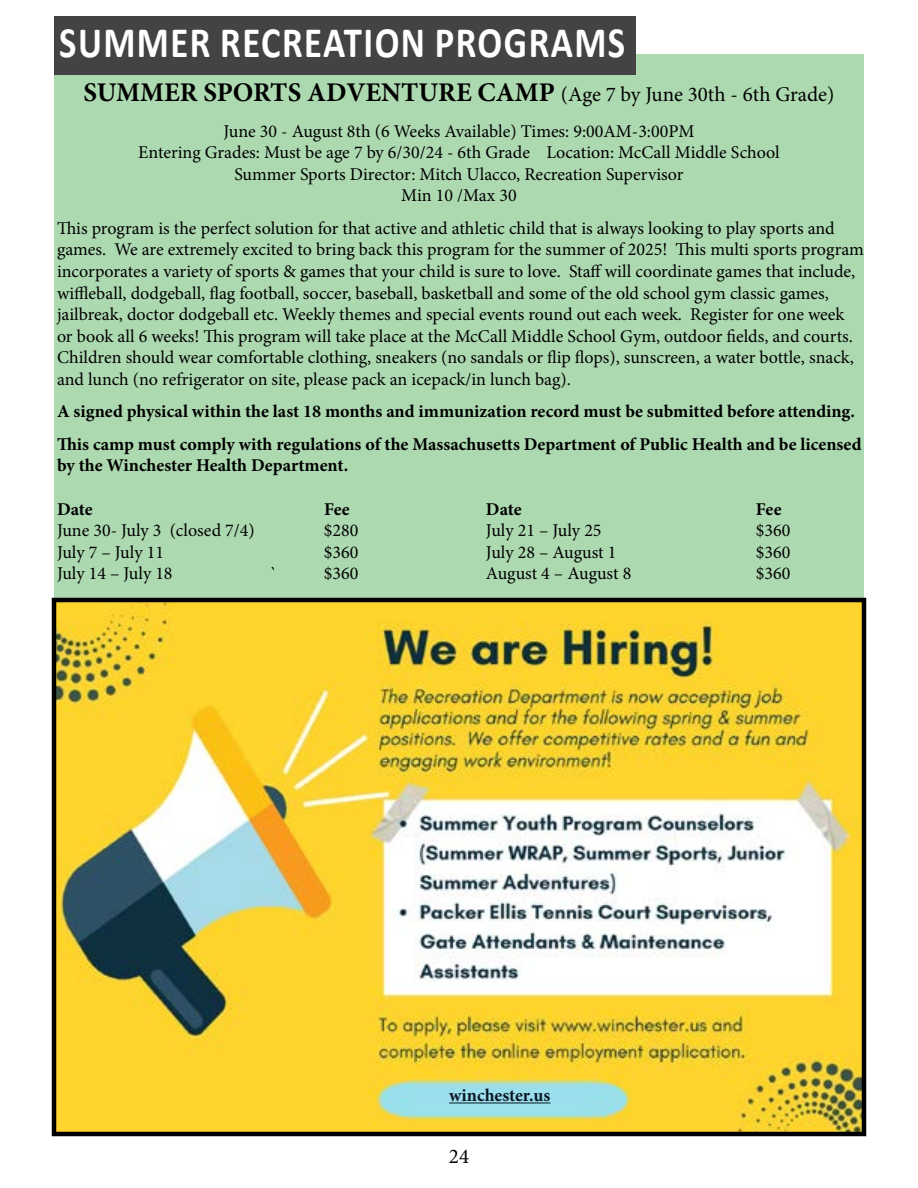
<style>
.page{position:relative;width:918px;height:1188px;background:#fff}
.page>*{position:absolute;margin:0;border:0;box-sizing:border-box;transform-origin:0 0}
.t1{font:700 43.5px "Calibri";letter-spacing:.04em;color:#fff;scale:.84 1}
.t2{font:700 27px "Minion Pro";color:#000}
.t3{font:21px "Minion Pro";color:#000}
.t4{font:18px/21.6px "Minion Pro";color:#000;text-align:center}
.t5{font:700 18px/32.4px "Minion Pro";color:#000}
.t6{font:700 18px "Minion Pro";color:#091822}
.s1{font-weight:400;font-size:21px}
</style>
<div class="page">
<div style="left:54px;top:54px;width:810px;height:594px;background:#add9b1"></div>
<div style="left:54px;top:16px;width:581px;height:59px;background:#434345"></div>
<img style="left:57px;top:603px;width:804px;height:528px">
<div style="left:52px;top:598px;width:814px;height:538px;border:4px solid #000"></div>
<hr style="left:449px;top:1103px;width:101px;height:1px;background:#091822">
<h1 class="t1" style="left:59px;top:12px;width:675px">SUMMER RECREATION PROGRAMS</h1>
<h2 class="t2" style="left:84px;top:73px;width:752px">SUMMER SPORTS ADVENTURE CAMP <span class="s1">(Age 7 by June 30th - 6th Grade)</span></h2>
<p class="t4" style="left:138px;top:120px;width:643px">June 30 - August 8th (6 Weeks Available) Times: 9:00AM-3:00PM<br>Entering Grades: Must be age 7 by 6/30/24 - 6th Grade Location: McCall Middle School Summer Sports Director: Mitch Ulacco, Recreation Supervisor<br>Min 10 /Max 30</p>
<p class="t4" style="left:57px;top:217px;width:808px;text-align:left">This program is the perfect solution for that active and athletic child that is always looking to play sports and games. We are extremely excited to bring back this program for the summer of 2025! This multi sports program incorporates a variety of sports &amp; games that your child is sure to love. Staff will coordinate games that include, wiffleball, dodgeball, flag football, soccer, baseball, basketball and some of the old school gym classic games, jailbreak, doctor dodgeball etc. Weekly themes and special events round out each week. Register for one week or book all 6 weeks! This program will take place at the McCall Middle School Gym, outdoor fields, and courts.<br>Children should wear comfortable clothing, sneakers (no sandals or flip flops), sunscreen, a water bottle, snack, and lunch (no refrigerator on site, please pack an icepack/in lunch bag).</p>
<p class="t5" style="left:57px;top:395px;width:806px">A signed physical within the last 18 months and immunization record must be submitted before attending.<br>This camp must comply with regulations of the Massachusetts Department of Public Health and be licensed</p>
<p class="t5" style="left:57px;top:449px;width:293px">by the Winchester Health Department.</p>
<p class="t5" style="left:57px;top:492px;width:37px">Date</p>
<p class="t5" style="left:324px;top:492px;width:27px">Fee</p>
<p class="t5" style="left:486px;top:492px;width:37px">Date</p>
<p class="t5" style="left:756px;top:492px;width:27px">Fee</p>
<p class="t4" style="left:57px;top:520px;width:199px">June 30- July 3 (closed 7/4)</p>
<p class="t4" style="left:324px;top:520px;width:36px">$280</p>
<p class="t4" style="left:486px;top:520px;width:117px">July 21 – July 25</p>
<p class="t4" style="left:756px;top:520px;width:36px">$360</p>
<p class="t4" style="left:57px;top:541px;width:108px">July 7 – July 11</p>
<p class="t4" style="left:324px;top:541px;width:36px">$360</p>
<p class="t4" style="left:486px;top:541px;width:132px">July 28 – August 1</p>
<p class="t4" style="left:756px;top:541px;width:36px">$360</p>
<p class="t4" style="left:57px;top:563px;width:117px">July 14 – July 18</p>
<p class="t4" style="left:270px;top:563px;width:9px">`</p>
<p class="t4" style="left:324px;top:563px;width:36px">$360</p>
<p class="t4" style="left:486px;top:563px;width:147px">August 4 – August 8</p>
<p class="t4" style="left:756px;top:563px;width:36px">$360</p>
<p class="t6" style="left:449px;top:1083px;width:103px">winchester.us</p>
<p class="t3" style="left:449px;top:1143px;width:22px">24</p>
</div>
